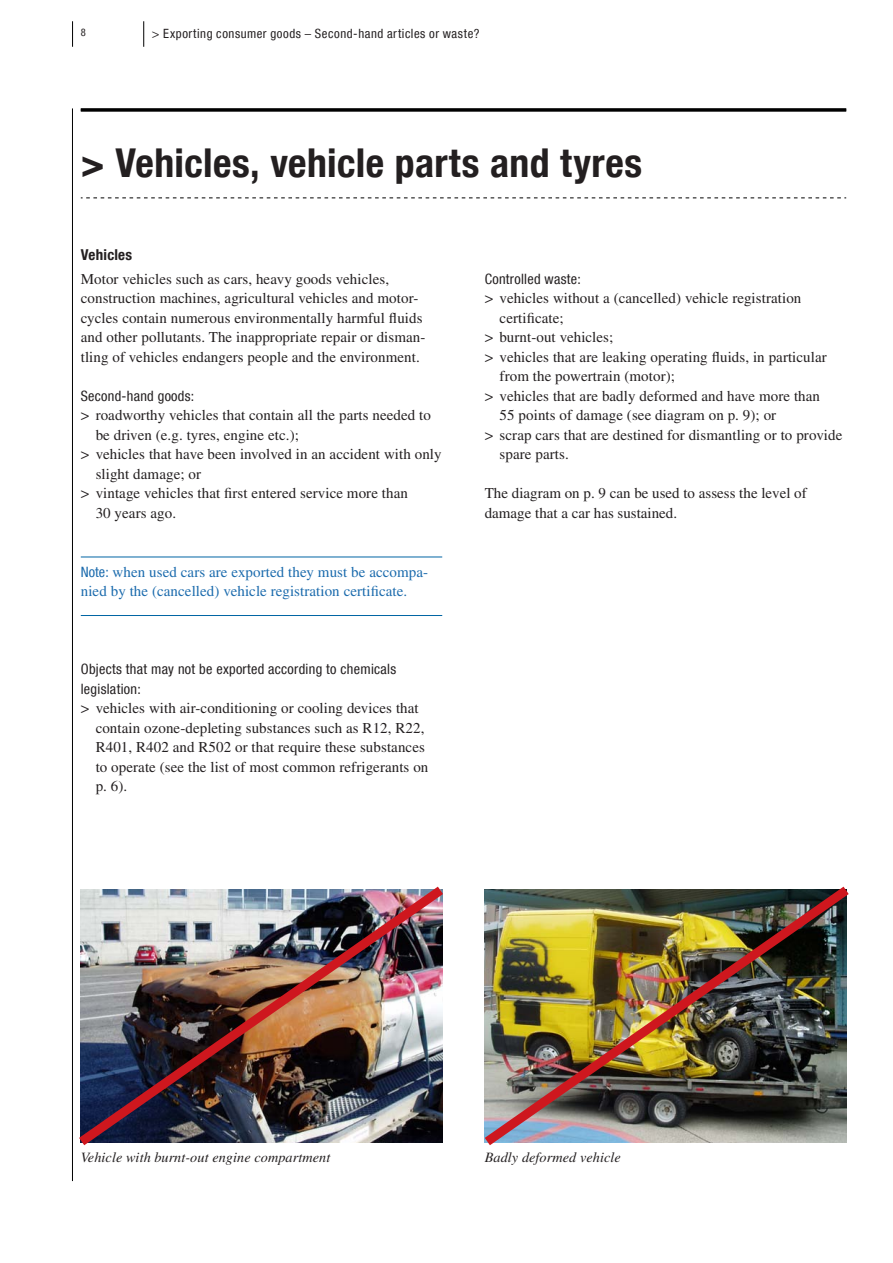
<style>
.page{position:relative;width:893px;height:1263px;background:#fff}
.page>*{position:absolute;margin:0;border:0;box-sizing:border-box;transform-origin:0 0}
.t1{font:700 condensed 39.75px "Helvetica Neue LT Com";letter-spacing:.01em;color:#231f20}
.t2{font:15px/19.5px "Times LT Std";letter-spacing:.005em;color:#231f20}
.t3{font:15px/19.5px "Times LT Std";letter-spacing:.005em;color:#1b6bad}
.t4{font:700 condensed 15px "Helvetica Neue LT Com";letter-spacing:.02em;color:#231f20}
.t5{font:condensed 14.25px/19.5px "Helvetica Neue LT Com";letter-spacing:.02em;color:#231f20}
.t6{font:italic 14.25px "Times LT Std";letter-spacing:.005em;color:#231f20}
.t7{font:condensed 12.75px "Helvetica Neue LT Com";letter-spacing:.045em;color:#231f20}
.t8{font:condensed 10.5px "Helvetica Neue LT Com";color:#231f20}
.s1{font-family:"Helvetica Neue LT Com";font-stretch:condensed;font-size:14.25px}
</style>
<div class="page">
<hr style="left:72px;top:108px;width:1px;height:1073px;background:#000">
<svg style="left:72px;top:21px;width:1px;height:26px"></svg>
<svg style="left:143px;top:21px;width:1px;height:26px"></svg>
<hr style="left:81px;top:108px;width:765px;height:3px;background:#000">
<svg style="left:81px;top:197px;width:765px;height:1px"></svg>
<hr style="left:81px;top:557px;width:361px;height:1px;background:#0065a4">
<hr style="left:81px;top:615px;width:361px;height:1px;background:#0065a4">
<img style="left:79px;top:886px;width:364px;height:260px">
<img style="left:484px;top:886px;width:365px;height:259px">
<p class="t8" style="left:81px;top:26px;width:7px">8</p>
<p class="t7" style="left:152px;top:26px;width:329px">&gt; Exporting consumer goods – Second-hand articles or waste?</p>
<h1 class="t1" style="left:81px;top:139px;width:563px">&gt; Vehicles, vehicle parts and tyres</h1>
<h2 class="t4" style="left:81px;top:246px;width:53px">Vehicles</h2>
<p class="t2" style="left:81px;top:269px;width:346px">Motor vehicles such as cars, heavy goods vehicles, construction machines, agricultural vehicles and motor&shy;cycles contain numerous environmentally harmful fluids and other pollutants. The inappropriate repair or disman&shy;tling of vehicles endangers people and the environment.</p>
<p class="t5" style="left:81px;top:386px;width:115px">Second-hand goods:</p>
<p class="t2" style="left:81px;top:406px;width:352px">&gt; roadworthy vehicles that contain all the parts needed to</p>
<p class="t2" style="left:96px;top:425px;width:205px">be driven (e.g. tyres, engine etc.);</p>
<p class="t2" style="left:81px;top:445px;width:362px">&gt; vehicles that have been involved in an accident with only</p>
<p class="t2" style="left:96px;top:464px;width:107px">slight damage; or</p>
<p class="t2" style="left:81px;top:484px;width:329px">&gt; vintage vehicles that first entered service more than</p>
<p class="t2" style="left:96px;top:503px;width:82px">30 years ago.</p>
<p class="t3" style="left:81px;top:562px;width:349px"><span class="s1">Note:</span> when used cars are exported they must be accompa&shy;nied by the (cancelled) vehicle registration certificate.</p>
<p class="t5" style="left:81px;top:659px;width:317px">Objects that may not be exported according to chemicals legislation:</p>
<p class="t2" style="left:96px;top:698px;width:334px;text-indent:-15px">&gt; vehicles with air-conditioning or cooling devices that contain ozone-depleting substances such as R12, R22, R401, R402 and R502 or that require these substances to operate (see the list of most common refrigerants on p. 6).</p>
<p class="t5" style="left:485px;top:269px;width:98px">Controlled waste:</p>
<p class="t2" style="left:485px;top:289px;width:318px">&gt; vehicles without a (cancelled) vehicle registration</p>
<p class="t2" style="left:500px;top:308px;width:66px">certificate;</p>
<p class="t2" style="left:485px;top:328px;width:130px">&gt; burnt-out vehicles;</p>
<p class="t2" style="left:485px;top:347px;width:344px">&gt; vehicles that are leaking operating fluids, in particular</p>
<p class="t2" style="left:500px;top:367px;width:177px">from the powertrain (motor);</p>
<p class="t2" style="left:485px;top:386px;width:337px">&gt; vehicles that are badly deformed and have more than</p>
<p class="t2" style="left:500px;top:406px;width:278px">55 points of damage (see diagram on p. 9); or</p>
<p class="t2" style="left:485px;top:425px;width:359px">&gt; scrap cars that are destined for dismantling or to provide</p>
<p class="t2" style="left:500px;top:445px;width:71px">spare parts.</p>
<p class="t2" style="left:485px;top:484px;width:324px">The diagram on p. 9 can be used to assess the level of damage that a car has sustained.</p>
<p class="t6" style="left:81px;top:1149px;width:251px">Vehicle with burnt-out engine compartment</p>
<p class="t6" style="left:485px;top:1149px;width:138px">Badly deformed vehicle</p>
</div>
